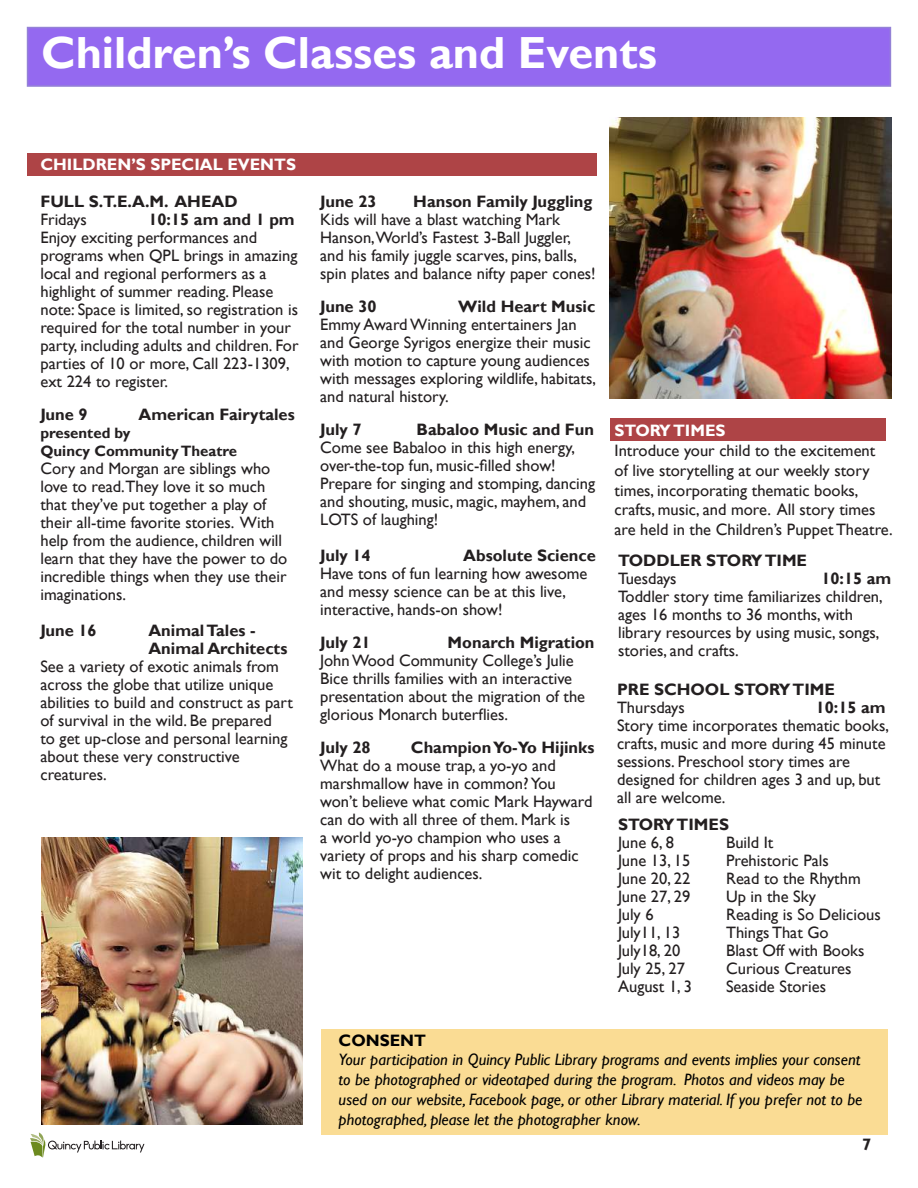
<style>
.page{position:relative;width:918px;height:1188px;background:#fff}
.page>*{position:absolute;margin:0;border:0;box-sizing:border-box;transform-origin:0 0}
.t1{font:700 45px "Gill Sans";color:#fff}
.t2{font:16.5px/18px "Gill Sans";color:#231f20}
.t3{font:700 16.5px/18px "Gill Sans";color:#231f20}
.t4{font:italic 16.5px/19.8px "Gill Sans";color:#000}
.t5{font:700 16.5px "Gill Sans";color:#fff}
.t6{font:700 16.5px "Gill Sans";color:#000}
.t7{font:700 15px/18px "Gill Sans";color:#231f20}
</style>
<div class="page">
<div style="left:322px;top:1029px;width:566px;height:106px;background:#fadc94"></div>
<div style="left:27px;top:153px;width:569px;height:23px;background:#ae4446"></div>
<div style="left:27px;top:27px;width:864px;height:60px;background:#9469f0;border:2px solid #9482d6"></div>
<svg style="left:30px;top:1132px;width:114px;height:25px"></svg>
<div style="left:610px;top:418px;width:275px;height:23px;background:#ae4446"></div>
<img style="left:41px;top:837px;width:262px;height:287px">
<img style="left:610px;top:117px;width:282px;height:282px">
<h1 class="t1" style="left:41px;top:26px;width:617px">Children’s Classes and Events</h1>
<p class="t5" style="left:40px;top:155px;width:257px">CHILDREN’S SPECIAL EVENTS</p>
<p class="t3" style="left:40px;top:193px;width:199px">FULL S.T.E.A.M. AHEAD</p>
<p class="t2" style="left:40px;top:211px;width:48px">Fridays</p>
<p class="t3" style="left:148px;top:211px;width:148px">10:15 am and 1 pm</p>
<p class="t2" style="left:40px;top:229px;width:260px">Enjoy exciting performances and programs when QPL brings in amazing local and regional performers as a highlight of summer reading. Please note: Space is limited, so registration is required for the total number in your party, including adults and children. For parties of 10 or more, Call 223-1309, ext 224 to register.</p>
<p class="t3" style="left:40px;top:406px;width:49px">June 9</p>
<p class="t3" style="left:139px;top:406px;width:158px">American Fairytales</p>
<p class="t7" style="left:40px;top:425px;width:198px">presented by<br>Quincy Community Theatre</p>
<p class="t2" style="left:40px;top:460px;width:248px">Cory and Morgan are siblings who love to read.They love it so much that they’ve put together a play of their all-time favorite stories. With help from the audience, children will learn that they have the power to do incredible things when they use their imaginations.</p>
<p class="t3" style="left:40px;top:622px;width:58px">June 16</p>
<p class="t3" style="left:148px;top:622px;width:140px">Animal Tales -<br>Animal Architects</p>
<p class="t2" style="left:40px;top:658px;width:254px">See a variety of exotic animals from across the globe that utilize unique abilities to build and construct as part of survival in the wild. Be prepared<br>to get up-close and personal learning about these very constructive creatures.</p>
<p class="t3" style="left:320px;top:193px;width:58px">June 23</p>
<p class="t3" style="left:413px;top:193px;width:181px">Hanson Family Juggling</p>
<p class="t2" style="left:320px;top:211px;width:277px">Kids will have a blast watching Mark Hanson,World’s Fastest 3-Ball Juggler, and his family juggle scarves, pins, balls, spin plates and balance nifty paper cones!</p>
<p class="t3" style="left:320px;top:298px;width:58px">June 30</p>
<p class="t3" style="left:458px;top:298px;width:139px">Wild Heart Music</p>
<p class="t2" style="left:320px;top:316px;width:277px">Emmy Award Winning entertainers Jan and George Syrigos energize their music with motion to capture young audiences with messages exploring wildlife, habitats, and natural history.</p>
<p class="t3" style="left:320px;top:421px;width:43px">July 7</p>
<p class="t3" style="left:416px;top:421px;width:179px">Babaloo Music and Fun</p>
<p class="t2" style="left:320px;top:439px;width:276px">Come see Babaloo in this high energy, over-the-top fun, music-filled show!<br>Prepare for singing and stomping, dancing and shouting, music, magic, mayhem, and LOTS of laughing!</p>
<p class="t3" style="left:320px;top:547px;width:52px">July 14</p>
<p class="t3" style="left:463px;top:547px;width:134px">Absolute Science</p>
<p class="t2" style="left:320px;top:565px;width:269px">Have tons of fun learning how awesome and messy science can be at this live, interactive, hands-on show!</p>
<p class="t3" style="left:320px;top:634px;width:52px">July 21</p>
<p class="t3" style="left:448px;top:634px;width:148px">Monarch Migration</p>
<p class="t2" style="left:320px;top:652px;width:266px">John Wood Community College’s Julie Bice thrills families with an interactive presentation about the migration of the glorious Monarch buterflies.</p>
<p class="t3" style="left:320px;top:739px;width:52px">July 28</p>
<p class="t3" style="left:411px;top:739px;width:185px">Champion Yo-Yo Hijinks</p>
<p class="t2" style="left:320px;top:757px;width:274px">What do a mouse trap, a yo-yo and marshmallow have in common? You won’t believe what comic Mark Hayward can do with all three of them. Mark is<br>a world yo-yo champion who uses a variety of props and his sharp comedic wit to delight audiences.</p>
<p class="t5" style="left:615px;top:421px;width:112px">STORY TIMES</p>
<p class="t2" style="left:615px;top:441px;width:280px;line-height:19.8px">Introduce your child to the excitement<br>of live storytelling at our weekly story times, incorporating thematic books, crafts, music, and more. All story times are held in the Children’s Puppet Theatre.</p>
<p class="t3" style="left:618px;top:552px;width:191px">TODDLER STORY TIME</p>
<p class="t2" style="left:618px;top:570px;width:60px">Tuesdays</p>
<p class="t3" style="left:821px;top:570px;width:72px">10:15 am</p>
<p class="t2" style="left:618px;top:588px;width:266px">Toddler story time familiarizes children, ages 16 months to 36 months, with library resources by using music, songs, stories, and crafts.</p>
<p class="t3" style="left:617px;top:681px;width:220px">PRE SCHOOL STORY TIME</p>
<p class="t2" style="left:617px;top:699px;width:69px">Thursdays</p>
<p class="t3" style="left:816px;top:699px;width:72px">10:15 am</p>
<p class="t2" style="left:617px;top:717px;width:273px">Story time incorporates thematic books, crafts, music and more during 45 minute sessions. Preschool story times are designed for children ages 3 and up, but all are welcome.</p>
<p class="t3" style="left:618px;top:816px;width:112px">STORY TIMES</p>
<p class="t2" style="left:618px;top:833px;width:57px">June 6, 8</p>
<p class="t2" style="left:726px;top:833px;width:49px">Build It</p>
<p class="t2" style="left:618px;top:851px;width:74px">June 13, 15</p>
<p class="t2" style="left:726px;top:851px;width:104px">Prehistoric Pals</p>
<p class="t2" style="left:618px;top:869px;width:74px">June 20, 22</p>
<p class="t2" style="left:726px;top:869px;width:136px">Read to the Rhythm</p>
<p class="t2" style="left:618px;top:887px;width:74px">June 27, 29</p>
<p class="t2" style="left:726px;top:887px;width:91px">Up in the Sky</p>
<p class="t2" style="left:618px;top:905px;width:37px">July 6</p>
<p class="t2" style="left:726px;top:905px;width:156px">Reading is So Delicious</p>
<p class="t2" style="left:618px;top:923px;width:64px">July11, 13</p>
<p class="t2" style="left:726px;top:923px;width:104px">Things That Go</p>
<p class="t2" style="left:618px;top:941px;width:64px">July18, 20</p>
<p class="t2" style="left:726px;top:941px;width:140px">Blast Off with Books</p>
<p class="t2" style="left:618px;top:959px;width:68px">July 25, 27</p>
<p class="t2" style="left:726px;top:959px;width:127px">Curious Creatures</p>
<p class="t2" style="left:618px;top:977px;width:76px">August 1, 3</p>
<p class="t2" style="left:726px;top:977px;width:101px">Seaside Stories</p>
<p class="t6" style="left:339px;top:1030px;width:89px">CONSENT</p>
<p class="t4" style="left:339px;top:1050px;width:525px">Your participation in Quincy Public Library programs and events implies your consent to be photographed or videotaped during the program. Photos and videos may be used on our website, Facebook page, or other Library material. If you prefer not to be photographed, please let the photographer know.</p>
<p class="t3" style="left:862px;top:1136px;width:11px">7</p>
</div>
